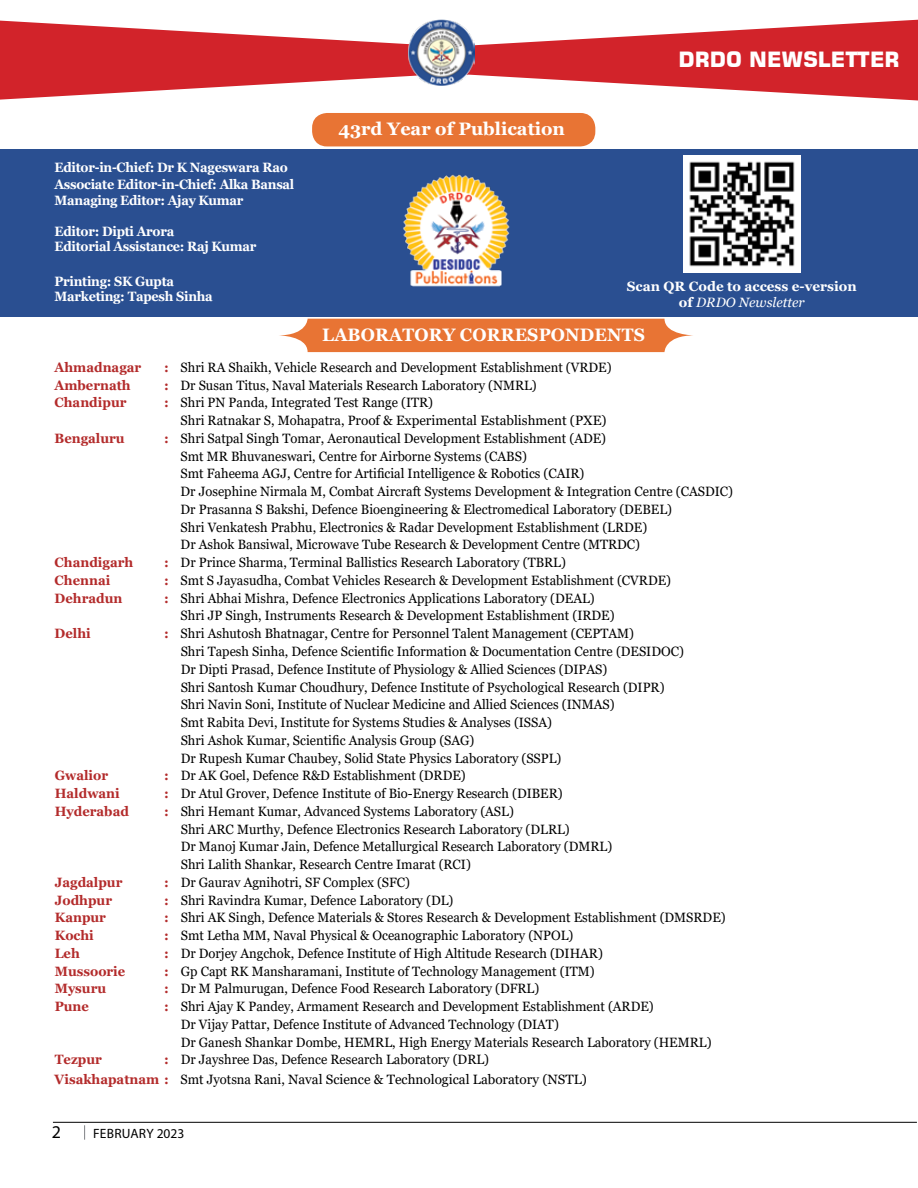
<style>
.page{position:relative;width:918px;height:1188px;background:#fff}
.page>*{position:absolute;margin:0;border:0;box-sizing:border-box;transform-origin:0 0}
.t1{font:700 21px "Square 721 BT";color:#fff}
.t2{font:700 18px "Georgia";letter-spacing:.01em;color:#fff;scale:.96 1}
.t3{font:700 18px "Georgia";letter-spacing:.01em;color:#fff}
.t4{font:18px "Myriad Pro";color:#000}
.t5{font:13.5px/17.7px "Georgia";color:#000;scale:.96 1}
.t6{font:700 13.5px/15px "Georgia";letter-spacing:-.02em;color:#fff;scale:.94 1}
.t7{font:700 13.5px "Georgia";color:#b32b2b;scale:.96 1}
.t8{font:700 13.5px/16.2px "Georgia";color:#fff;text-align:center}
.t9{font:13.5px "Myriad Pro";letter-spacing:.015em;color:#000}
.s1{font-weight:400;font-style:italic}
.s2{font-weight:700;color:#b32b2b}
</style>
<div class="page">
<hr style="left:53px;top:1122px;width:864px;height:1px;background:#000">
<svg style="left:84px;top:1125px;width:1px;height:15px"></svg>
<svg style="left:0;top:20px;width:216px;height:80px;fill:#d2232a"></svg>
<svg style="left:216px;top:20px;width:702px;height:81px;fill:#d2232a"></svg>
<img style="left:408px;top:20px;width:66px;height:66px">
<div style="left:312px;top:113px;width:283px;height:33px;background:#e87434;border-radius:15px"></div>
<svg style="left:279px;top:319px;width:414px;height:33px;background:#ea834a"></svg>
<div style="left:0;top:149px;width:918px;height:168px;background:#2a4f91"></div>
<img style="left:684px;top:156px;width:117px;height:117px">
<img style="left:403px;top:174px;width:107px;height:113px">
<p class="t6" style="left:55px;top:160px;width:257px;line-height:16.5px">Editor-in-Chief: Dr K Nageswara Rao<br>Associate Editor-in-Chief: Alka Bansal<br>Managing Editor: Ajay Kumar</p>
<p class="t6" style="left:55px;top:224px;width:216px">Editor: Dipti Arora<br>Editorial Assistance: Raj Kumar</p>
<p class="t6" style="left:55px;top:274px;width:170px">Printing: SK Gupta<br>Marketing: Tapesh Sinha</p>
<h2 class="t3" style="left:338px;top:117px;width:228px">43rd Year of Publication</h2>
<h1 class="t1" style="left:679px;top:47px;width:223px">DRDO NEWSLETTER</h1>
<p class="t8" style="left:627px;top:278px;width:231px">Scan QR Code to access e-version of <span class="s1">DRDO Newsletter</span></p>
<h2 class="t2" style="left:322px;top:323px;width:338px">LABORATORY CORRESPONDENTS</h2>
<p class="t7" style="left:55px;top:359px;width:92px">Ahmadnagar</p>
<p class="t5" style="left:164px;top:359px;width:468px"><span class="s2">:</span> Shri RA Shaikh, Vehicle Research and Development Establishment (VRDE)</p>
<p class="t7" style="left:55px;top:376px;width:81px">Ambernath</p>
<p class="t5" style="left:164px;top:376px;width:390px"><span class="s2">:</span> Dr Susan Titus, Naval Materials Research Laboratory (NMRL)</p>
<p class="t7" style="left:55px;top:394px;width:76px">Chandipur</p>
<p class="t5" style="left:181px;top:394px;width:445px;text-indent:-17px"><span class="s2">:</span> Shri PN Panda, Integrated Test Range (ITR)<br>Shri Ratnakar S, Mohapatra, Proof &amp; Experimental Establishment (PXE)</p>
<p class="t7" style="left:55px;top:430px;width:75px">Bengaluru</p>
<p class="t5" style="left:181px;top:430px;width:577px;text-indent:-17px"><span class="s2">:</span> Shri Satpal Singh Tomar, Aeronautical Development Establishment (ADE)<br>Smt MR Bhuvaneswari, Centre for Airborne Systems (CABS)<br>Smt Faheema AGJ, Centre for Artificial Intelligence &amp; Robotics (CAIR)<br>Dr Josephine Nirmala M, Combat Aircraft Systems Development &amp; Integration Centre (CASDIC)<br>Dr Prasanna S Bakshi, Defence Bioengineering &amp; Electromedical Laboratory (DEBEL)<br>Shri Venkatesh Prabhu, Electronics &amp; Radar Development Establishment (LRDE)<br>Dr Ashok Bansiwal, Microwave Tube Research &amp; Development Centre (MTRDC)</p>
<p class="t7" style="left:55px;top:554px;width:83px">Chandigarh</p>
<p class="t5" style="left:164px;top:554px;width:420px"><span class="s2">:</span> Dr Prince Sharma, Terminal Ballistics Research Laboratory (TBRL)</p>
<p class="t7" style="left:55px;top:572px;width:60px">Chennai</p>
<p class="t5" style="left:164px;top:572px;width:530px"><span class="s2">:</span> Smt S Jayasudha, Combat Vehicles Research &amp; Development Establishment (CVRDE)</p>
<p class="t7" style="left:55px;top:589px;width:72px">Dehradun</p>
<p class="t5" style="left:181px;top:590px;width:454px;text-indent:-17px"><span class="s2">:</span> Shri Abhai Mishra, Defence Electronics Applications Laboratory (DEAL)<br>Shri JP Singh, Instruments Research &amp; Development Establishment (IRDE)</p>
<p class="t7" style="left:55px;top:625px;width:39px">Delhi</p>
<p class="t5" style="left:181px;top:625px;width:526px;text-indent:-17px"><span class="s2">:</span> Shri Ashutosh Bhatnagar, Centre for Personnel Talent Management (CEPTAM)<br>Shri Tapesh Sinha, Defence Scientific Information &amp; Documentation Centre (DESIDOC)<br>Dr Dipti Prasad, Defence Institute of Physiology &amp; Allied Sciences (DIPAS)<br>Shri Santosh Kumar Choudhury, Defence Institute of Psychological Research (DIPR)<br>Shri Navin Soni, Institute of Nuclear Medicine and Allied Sciences (INMAS)<br>Smt Rabita Devi, Institute for Systems Studies &amp; Analyses (ISSA)<br>Shri Ashok Kumar, Scientific Analysis Group (SAG)<br>Dr Rupesh Kumar Chaubey, Solid State Physics Laboratory (SSPL)</p>
<p class="t7" style="left:55px;top:767px;width:57px">Gwalior</p>
<p class="t5" style="left:164px;top:767px;width:316px"><span class="s2">:</span> Dr AK Goel, Defence R&amp;D Establishment (DRDE)</p>
<p class="t7" style="left:55px;top:785px;width:69px">Haldwani</p>
<p class="t5" style="left:164px;top:785px;width:417px"><span class="s2">:</span> Dr Atul Grover, Defence Institute of Bio-Energy Research (DIBER)</p>
<p class="t7" style="left:55px;top:802px;width:79px">Hyderabad</p>
<p class="t5" style="left:181px;top:803px;width:451px;text-indent:-17px"><span class="s2">:</span> Shri Hemant Kumar, Advanced Systems Laboratory (ASL)<br>Shri ARC Murthy, Defence Electronics Research Laboratory (DLRL)<br>Dr Manoj Kumar Jain, Defence Metallurgical Research Laboratory (DMRL)<br>Shri Lalith Shankar, Research Centre Imarat (RCI)</p>
<p class="t7" style="left:55px;top:873px;width:72px">Jagdalpur</p>
<p class="t5" style="left:164px;top:874px;width:258px"><span class="s2">:</span> Dr Gaurav Agnihotri, SF Complex (SFC)</p>
<p class="t7" style="left:55px;top:891px;width:61px">Jodhpur</p>
<p class="t5" style="left:164px;top:891px;width:303px"><span class="s2">:</span> Shri Ravindra Kumar, Defence Laboratory (DL)</p>
<p class="t7" style="left:55px;top:909px;width:55px">Kanpur</p>
<p class="t5" style="left:164px;top:909px;width:586px"><span class="s2">:</span> Shri AK Singh, Defence Materials &amp; Stores Research &amp; Development Establishment (DMSRDE)</p>
<p class="t7" style="left:55px;top:927px;width:42px">Kochi</p>
<p class="t5" style="left:164px;top:927px;width:428px"><span class="s2">:</span> Smt Letha MM, Naval Physical &amp; Oceanographic Laboratory (NPOL)</p>
<p class="t7" style="left:55px;top:944px;width:28px">Leh</p>
<p class="t5" style="left:164px;top:945px;width:458px"><span class="s2">:</span> Dr Dorjey Angchok, Defence Institute of High Altitude Research (DIHAR)</p>
<p class="t7" style="left:55px;top:962px;width:75px">Mussoorie</p>
<p class="t5" style="left:164px;top:962px;width:450px"><span class="s2">:</span> Gp Capt RK Mansharamani, Institute of Technology Management (ITM)</p>
<p class="t7" style="left:55px;top:980px;width:55px">Mysuru</p>
<p class="t5" style="left:164px;top:980px;width:392px"><span class="s2">:</span> Dr M Palmurugan, Defence Food Research Laboratory (DFRL)</p>
<p class="t7" style="left:55px;top:998px;width:37px">Pune</p>
<p class="t5" style="left:181px;top:998px;width:554px;text-indent:-17px"><span class="s2">:</span> Shri Ajay K Pandey, Armament Research and Development Establishment (ARDE)<br>Dr Vijay Pattar, Defence Institute of Advanced Technology (DIAT)<br>Dr Ganesh Shankar Dombe, HEMRL, High Energy Materials Research Laboratory (HEMRL)</p>
<p class="t7" style="left:55px;top:1051px;width:51px">Tezpur</p>
<p class="t5" style="left:55px;top:1050px;width:556px;line-height:19.5px;text-indent:110px"><span class="s2">:</span> Dr Jayshree Das, Defence Research Laboratory (DRL)<br><span class="s2">Visakhapatnam :</span> Smt Jyotsna Rani, Naval Science &amp; Technological Laboratory (NSTL)</p>
<h2 class="t4" style="left:52px;top:1121px;width:11px">2</h2>
<p class="t9" style="left:93px;top:1125px;width:93px">FEBRUARY 2023</p>
</div>
